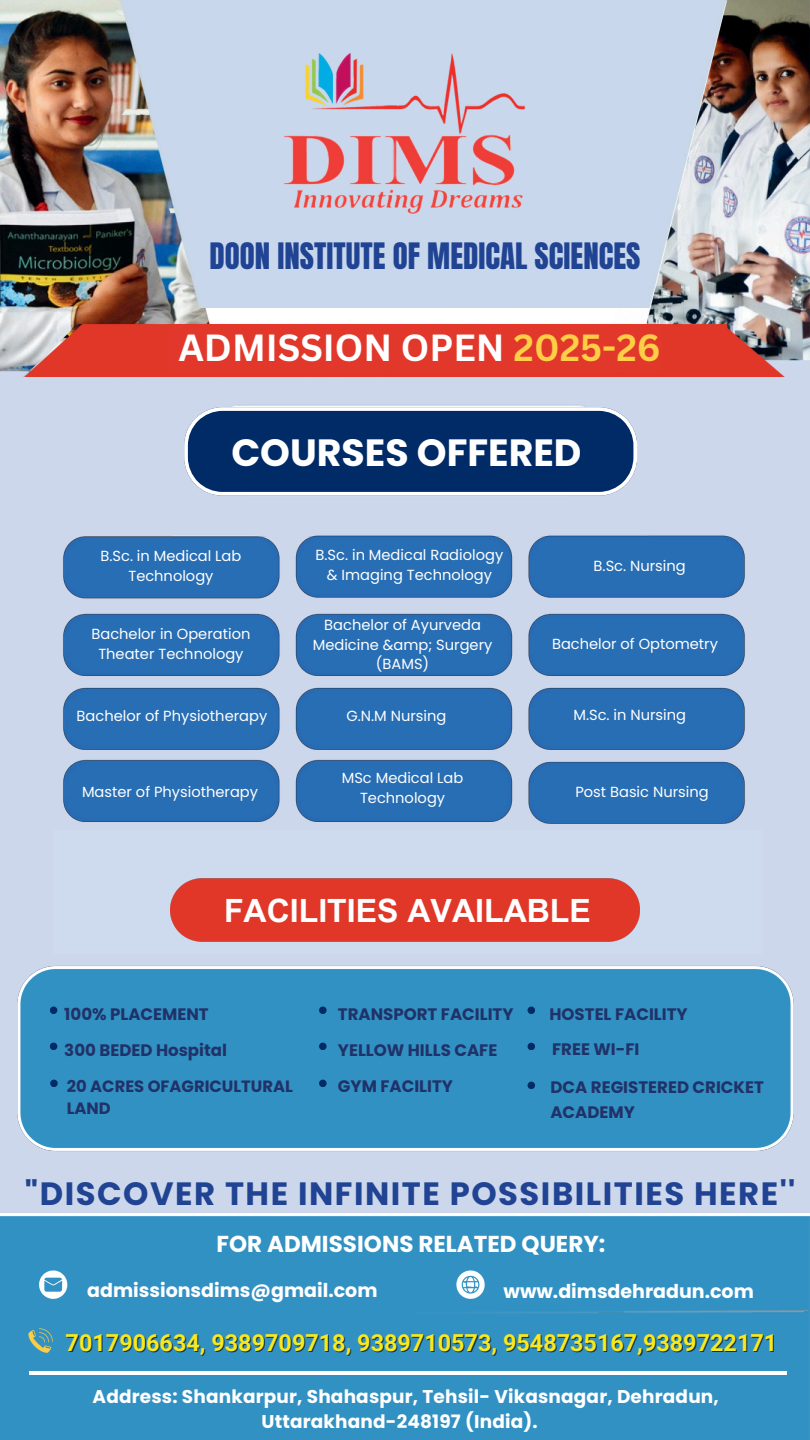
<style>
.page{position:relative;width:810px;height:1440px;background:#fff}
.page>*{position:absolute;margin:0;border:0;box-sizing:border-box;transform-origin:0 0}
.t1{font:700 38px "Poppins";color:#fff}
.t2{font:700 36.8px "Canva Sans";color:#fff}
.t3{font:700 32.3px "Poppins";letter-spacing:.045em;color:#204493}
.t4{font:700 32.1px "Arial MT Pro";color:#fff}
.t5{font:31px "Anton";color:#204493}
.t6{font:700 23.4px "Roboto";color:#fae81b}
.t7{font:700 23px "Poppins";color:#fff}
.t8{font:700 19px "Poppins";color:#fff}
.t9{font:700 18.5px "Poppins";letter-spacing:.01em;color:#fff}
.t10{font:700 16.6px/36px "Poppins";color:#213268}
.t11{font:700 16.3px/21.8px "Poppins";color:#213268}
.t12{font:14.6px/20.1px "Poppins";color:#fff;text-align:center}
.s1{color:#fdce46}
</style>
<div class="page">
<img style="left:0;top:0;width:810px;height:1208px">
<img style="left:11px;top:0;width:789px;height:376px">
<img style="left:111px;top:0;width:628px;height:308px">
<img style="left:273px;top:54px;width:264px;height:164px">
<img style="left:0;top:399px;width:810px;height:600px">
<img style="left:12px;top:961px;width:786px;height:195px">
<div style="left:54px;top:831px;width:708px;height:123px;background:#cedbee"></div>
<div style="left:170px;top:878px;width:469px;height:64px;background:#e13728"></div>
<div style="left:0;top:1208px;width:810px;height:232px;background:#3291c3"></div>
<img style="left:214px;top:1310px;width:593px;height:3px">
<svg style="left:50px;top:1007px;width:7px;height:7px"></svg>
<svg style="left:50px;top:1043px;width:7px;height:7px"></svg>
<svg style="left:50px;top:1080px;width:8px;height:7px"></svg>
<svg style="left:319px;top:1007px;width:8px;height:7px"></svg>
<svg style="left:319px;top:1043px;width:8px;height:7px"></svg>
<svg style="left:319px;top:1080px;width:8px;height:7px"></svg>
<img style="left:29px;top:1372px;width:757px;height:3px">
<svg style="left:528px;top:1007px;width:7px;height:7px"></svg>
<svg style="left:528px;top:1043px;width:7px;height:7px"></svg>
<svg style="left:528px;top:1082px;width:7px;height:7px"></svg>
<div style="left:167px;top:324px;width:494px;height:48px;background:#e2382b"></div>
<svg style="left:184px;top:407px;width:453px;height:89px;background:#1e4478"></svg>
<h1 class="t5" style="left:210px;top:234px;width:432px">DOON INSTITUTE OF MEDICAL SCIENCES</h1>
<p class="t2" style="left:178px;top:322px;width:484px">ADMISSION OPEN <span class="s1">2025-26</span></p>
<h6 class="t1" style="left:231px;top:426px;width:352px">COURSES OFFERED</h6>
<h1 class="t12" style="left:101px;top:546px;width:142px">B.Sc. in Medical Lab<br>Technology</h1>
<p class="t12" style="left:316px;top:546px;width:189px;line-height:19.3px">B.Sc. in Medical Radiology &amp; Imaging Technology</p>
<p class="t12" style="left:594px;top:555px;width:94px">B.Sc. Nursing</p>
<p class="t12" style="left:91px;top:624px;width:160px">Bachelor in Operation<br>Theater Technology</p>
<p class="t12" style="left:313px;top:616px;width:181px;line-height:19.3px">Bachelor of Ayurveda<br>Medicine &amp;amp; Surgery (BAMS)</p>
<p class="t12" style="left:552px;top:634px;width:167px">Bachelor of Optometry</p>
<p class="t12" style="left:77px;top:706px;width:192px">Bachelor of Physiotherapy</p>
<h2 class="t12" style="left:573px;top:705px;width:114px">M.Sc. in Nursing</h2>
<h6 class="t12" style="left:346px;top:706px;width:101px">G.N.M Nursing</h6>
<p class="t12" style="left:82px;top:782px;width:178px">Master of Physiotherapy</p>
<h6 class="t12" style="left:342px;top:768px;width:123px">MSc Medical Lab<br>Technology</h6>
<h6 class="t12" style="left:575px;top:782px;width:135px">Post Basic Nursing</h6>
<p class="t4" style="left:224px;top:899px;width:368px">FACILITIES AVAILABLE</p>
<p class="t10" style="left:64px;top:996px;width:164px">100% PLACEMENT<br>300 BEDED Hospital</p>
<p class="t10" style="left:338px;top:996px;width:177px">TRANSPORT FACILITY<br>YELLOW HILLS CAFE<br>GYM FACILITY</p>
<p class="t10" style="left:549px;top:996px;width:140px">HOSTEL FACILITY</p>
<p class="t10" style="left:552px;top:1031px;width:89px">FREE WI-FI</p>
<h3 class="t10" style="left:550px;top:1075px;width:215px;line-height:24.8px">DCA REGISTERED CRICKET<br>ACADEMY</h3>
<p class="t11" style="left:67px;top:1076px;width:228px">20 ACRES OFAGRICULTURAL<br>LAND</p>
<p class="t3" style="left:25px;top:1171px;width:772px">"DISCOVER THE INFINITE POSSIBILITIES HERE''</p>
<p class="t7" style="left:216px;top:1228px;width:390px">FOR ADMISSIONS RELATED QUERY:</p>
<p class="t8" style="left:87px;top:1277px;width:292px">admissionsdims@gmail.com</p>
<p class="t8" style="left:504px;top:1278px;width:252px">www.dimsdehradun.com</p>
<p class="t6" style="left:66px;top:1329px;width:713px">7017906634, 9389709718, 9389710573, 9548735167,9389722171</p>
<p class="t9" style="left:93px;top:1384px;width:628px">Address: Shankarpur, Shahaspur, Tehsil- Vikasnagar, Dehradun,</p>
<p class="t9" style="left:261px;top:1409px;width:278px">Uttarakhand-248197 (India).</p>
</div>
